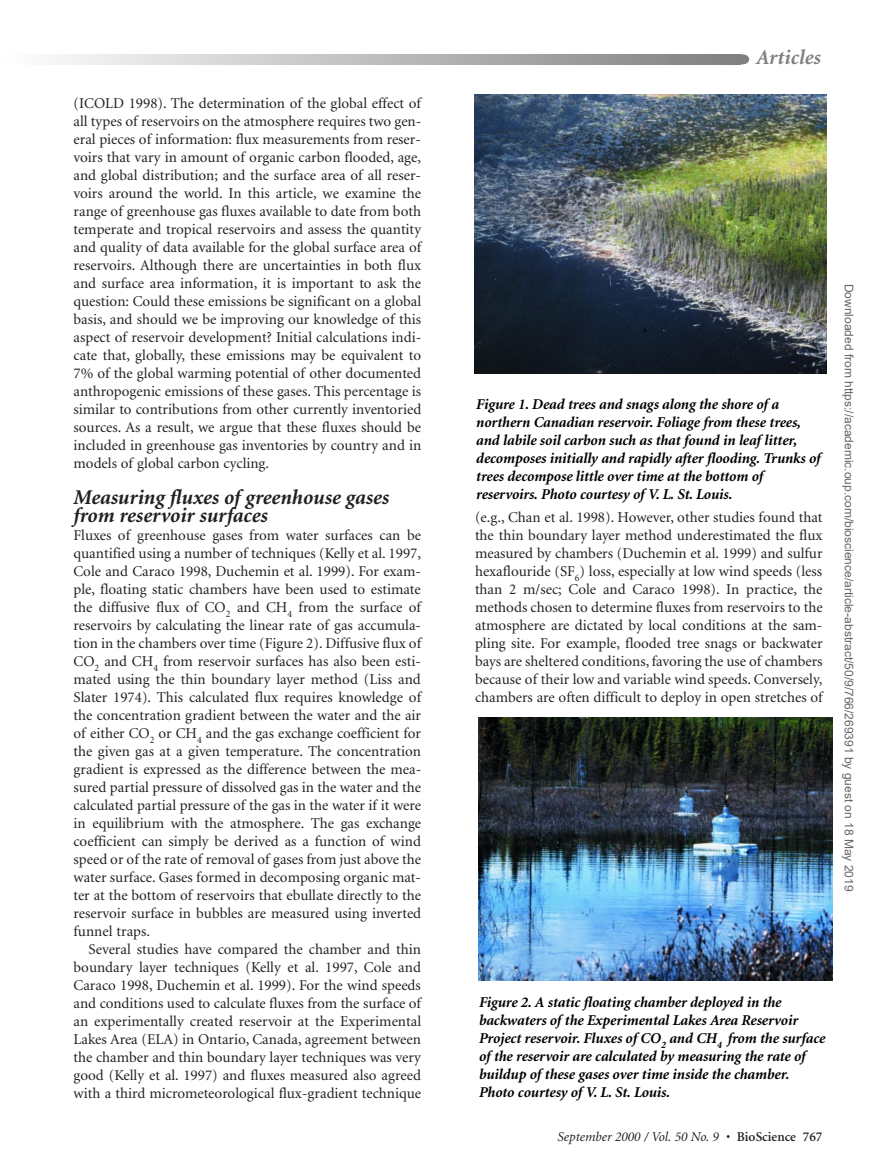
<style>
.page{position:relative;width:878px;height:1175px;background:#fff}
.page>*{position:absolute;margin:0;border:0;box-sizing:border-box;transform-origin:0 0}
.t1{font:italic 700 21px/18px "Minion";letter-spacing:-.005em;color:#231f20}
.t2{font:italic 700 21px "Minion";color:#808080}
.t3{font:15px/18px "Minion";color:#231f20;text-align:justify}
.t4{font:italic 700 15px/18px "Minion";letter-spacing:-.01em;color:#000}
.t5{font:italic 13.5px "Minion";color:#231f20}
.t6{font:12px "Arial";color:#666}
.s1{font-weight:600;font-style:normal}
</style>
<div class="page">
<div style="left:735px;top:54px;width:14px;height:10px;background:#808080;border-radius:50%"></div>
<svg style="left:61px;top:54px;width:678px;height:10px;background:#b9b9b9"></svg>
<img style="left:474px;top:94px;width:352px;height:280px">
<img style="left:478px;top:717px;width:354px;height:263px">
<p class="t3" style="left:74px;top:95px;width:349px">(ICOLD 1998). The determination of the global effect of all types of reservoirs on the atmosphere requires two gen&shy;eral pieces of information: flux measurements from reser&shy;voirs that vary in amount of organic carbon flooded, age, and global distribution; and the surface area of all reser&shy;voirs around the world. In this article, we examine the range of greenhouse gas fluxes available to date from both temperate and tropical reservoirs and assess the quantity and quality of data available for the global surface area of reservoirs. Although there are uncertainties in both flux and surface area information, it is important to ask the question: Could these emissions be significant on a global basis, and should we be improving our knowledge of this aspect of reservoir development? Initial calculations indi&shy;cate that, globally, these emissions may be equivalent to 7% of the global warming potential of other documented anthropogenic emissions of these gases. This percentage is similar to contributions from other currently inventoried sources. As a result, we argue that these fluxes should be included in greenhouse gas inventories by country and in models of global carbon cycling.</p>
<h1 class="t1" style="left:74px;top:490px;width:317px">Measuring fluxes of greenhouse gases from reservoir surfaces</h1>
<p class="t3" style="left:73px;top:527px;width:349px">Fluxes of greenhouse gases from water surfaces can be quantified using a number of techniques (Kelly et al. 1997, Cole and Caraco 1998, Duchemin et al. 1999). For exam&shy;ple, floating static chambers have been used to estimate the diffusive flux of CO<sub>2</sub> and CH<sub>4</sub> from the surface of reservoirs by calculating the linear rate of gas accumula&shy;tion in the chambers over time (Figure 2). Diffusive flux of CO<sub>2</sub> and CH<sub>4</sub> from reservoir surfaces has also been esti&shy;mated using the thin boundary layer method (Liss and Slater 1974). This calculated flux requires knowledge of the concentration gradient between the water and the air of either CO<sub>2</sub> or CH<sub>4</sub> and the gas exchange coefficient for the given gas at a given temperature. The concentration gradient is expressed as the difference between the mea&shy;sured partial pressure of dissolved gas in the water and the calculated partial pressure of the gas in the water if it were in equilibrium with the atmosphere. The gas exchange coefficient can simply be derived as a function of wind speed or of the rate of removal of gases from just above the water surface. Gases formed in decomposing organic mat&shy;ter at the bottom of reservoirs that ebullate directly to the reservoir surface in bubbles are measured using inverted funnel traps.</p>
<p class="t3" style="left:73px;top:941px;width:349px;text-indent:15px">Several studies have compared the chamber and thin boundary layer techniques (Kelly et al. 1997, Cole and Caraco 1998, Duchemin et al. 1999). For the wind speeds and conditions used to calculate fluxes from the surface of an experimentally created reservoir at the Experimental Lakes Area (ELA) in Ontario, Canada, agreement between the chamber and thin boundary layer techniques was very good (Kelly et al. 1997) and fluxes measured also agreed with a third micrometeorological flux-gradient technique</p>
<h1 class="t2" style="left:756px;top:49px;width:66px">Articles</h1>
<p class="t4" style="left:476px;top:396px;width:346px">Figure 1. Dead trees and snags along the shore of a northern Canadian reservoir. Foliage from these trees, and labile soil carbon such as that found in leaf litter, decomposes initially and rapidly after flooding. Trunks of trees decompose little over time at the bottom of reservoirs. Photo courtesy of V. L. St. Louis.</p>
<p class="t3" style="left:475px;top:509px;width:349px">(e.g., Chan et al. 1998). However, other studies found that the thin boundary layer method underestimated the flux measured by chambers (Duchemin et al. 1999) and sulfur hexaflouride (SF<sub>6</sub>) loss, especially at low wind speeds (less than 2 m/sec; Cole and Caraco 1998). In practice, the methods chosen to determine fluxes from reservoirs to the atmosphere are dictated by local conditions at the sam&shy;pling site. For example, flooded tree snags or backwater bays are sheltered conditions, favoring the use of chambers because of their low and variable wind speeds. Conversely, chambers are often difficult to deploy in open stretches of</p>
<p class="t6" style="left:853px;top:284px;width:609px;rotate:90deg">Downloaded from https://academic.oup.com/bioscience/article-abstract/50/9/766/269391 by guest on 18 May 2019</p>
<p class="t4" style="left:479px;top:994px;width:348px">Figure 2. A static floating chamber deployed in the backwaters of the Experimental Lakes Area Reservoir Project reservoir. Fluxes of CO<sub>2</sub> and CH<sub>4</sub> from the surface of the reservoir are calculated by measuring the rate of buildup of these gases over time inside the chamber.<br>Photo courtesy of V. L. St. Louis.</p>
<p class="t5" style="left:557px;top:1131px;width:267px">September 2000 / Vol. 50 No. 9 • <span class="s1">BioScience 767</span></p>
</div>
